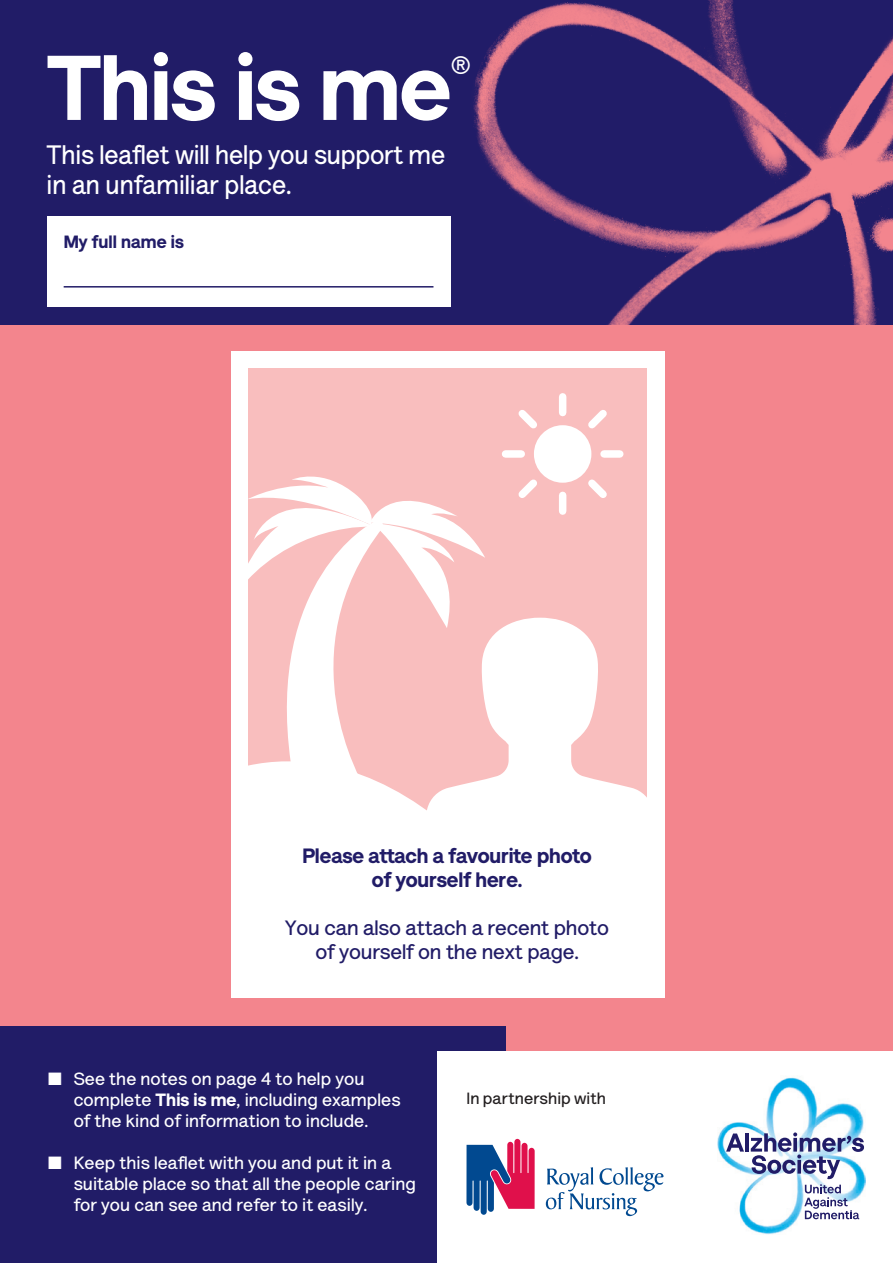
<style>
.page{position:relative;width:893px;height:1263px;background:#fff}
.page>*{position:absolute;margin:0;border:0;box-sizing:border-box;transform-origin:0 0}
.t1{font:900 93px "AS Lettera Text";letter-spacing:-.01em;color:#fff}
.t2{font:37.5px "AS Lettera Text";color:#fff}
.t3{font:700 27px/30px "AS Lettera Text";letter-spacing:-.005em;color:#fff;scale:.94 1}
.t4{font:700 21px/24px "AS Lettera Text";letter-spacing:-.005em;color:#211c67;text-align:center}
.t5{font:900 21px/24px "AS Lettera Text";letter-spacing:-.005em;color:#211c67;text-align:center}
.t6{font:700 18px/21px "AS Lettera Text";letter-spacing:.005em;color:#fff}
.t7{font:900 18px "AS Lettera Text";letter-spacing:.005em;color:#211c67}
.t8{font:700 16.5px "AS Lettera Text";letter-spacing:.005em;color:#231f20}
.s1{font-weight:900}
</style>
<div class="page">
<div style="left:0;top:324px;width:893px;height:735px;background:#f3858d"></div>
<div style="left:0;top:0;width:893px;height:324px;background:#211c67"></div>
<img style="left:473px;top:0;width:420px;height:324px">
<div style="left:0;top:1026px;width:505px;height:237px;background:#211c67"></div>
<div style="left:47px;top:216px;width:403px;height:90px;background:#fff"></div>
<hr style="left:64px;top:286px;width:369px;height:2px;background:#211c67">
<div style="left:438px;top:1051px;width:455px;height:212px;background:#fff"></div>
<img style="left:717px;top:1077px;width:148px;height:157px">
<svg style="left:726px;top:1133px;width:18px;height:18px"></svg>
<hr style="left:745px;top:1133px;width:4px;height:18px;background:#211c67">
<svg style="left:751px;top:1132px;width:113px;height:87px"></svg>
<svg style="left:466px;top:1139px;width:69px;height:76px"></svg>
<svg style="left:546px;top:1167px;width:117px;height:49px"></svg>
<div style="left:231px;top:352px;width:434px;height:646px;background:#fff"></div>
<div style="left:249px;top:369px;width:398px;height:456px;background:#f9bebe"></div>
<svg style="left:485px;top:618px;width:162px;height:207px;fill:#fff"></svg>
<svg style="left:249px;top:476px;width:236px;height:349px"></svg>
<svg style="left:502px;top:393px;width:122px;height:122px"></svg>
<h1 class="t1" style="left:47px;top:11px;width:407px">This is me</h1>
<h2 class="t2" style="left:451px;top:38px;width:21px">®</h2>
<h3 class="t3" style="left:47px;top:137px;width:426px">This leaflet will help you support me in an unfamiliar place.</h3>
<p class="t7" style="left:64px;top:227px;width:122px">My full name is</p>
<p class="t5" style="left:302px;top:842px;width:291px">Please attach a favourite photo of yourself here.</p>
<p class="t4" style="left:285px;top:914px;width:325px">You can also attach a recent photo of yourself on the next page.</p>
<p class="t6" style="left:74px;top:1067px;width:328px;text-indent:-26px">■ See the notes on page 4 to help you complete <span class="s1">This is me</span>, including examples of the kind of information to include.</p>
<p class="t6" style="left:74px;top:1151px;width:344px;text-indent:-26px">■ Keep this leaflet with you and put it in a suitable place so that all the people caring for you can see and refer to it easily.</p>
<p class="t8" style="left:466px;top:1086px;width:141px">In partnership with</p>
</div>
